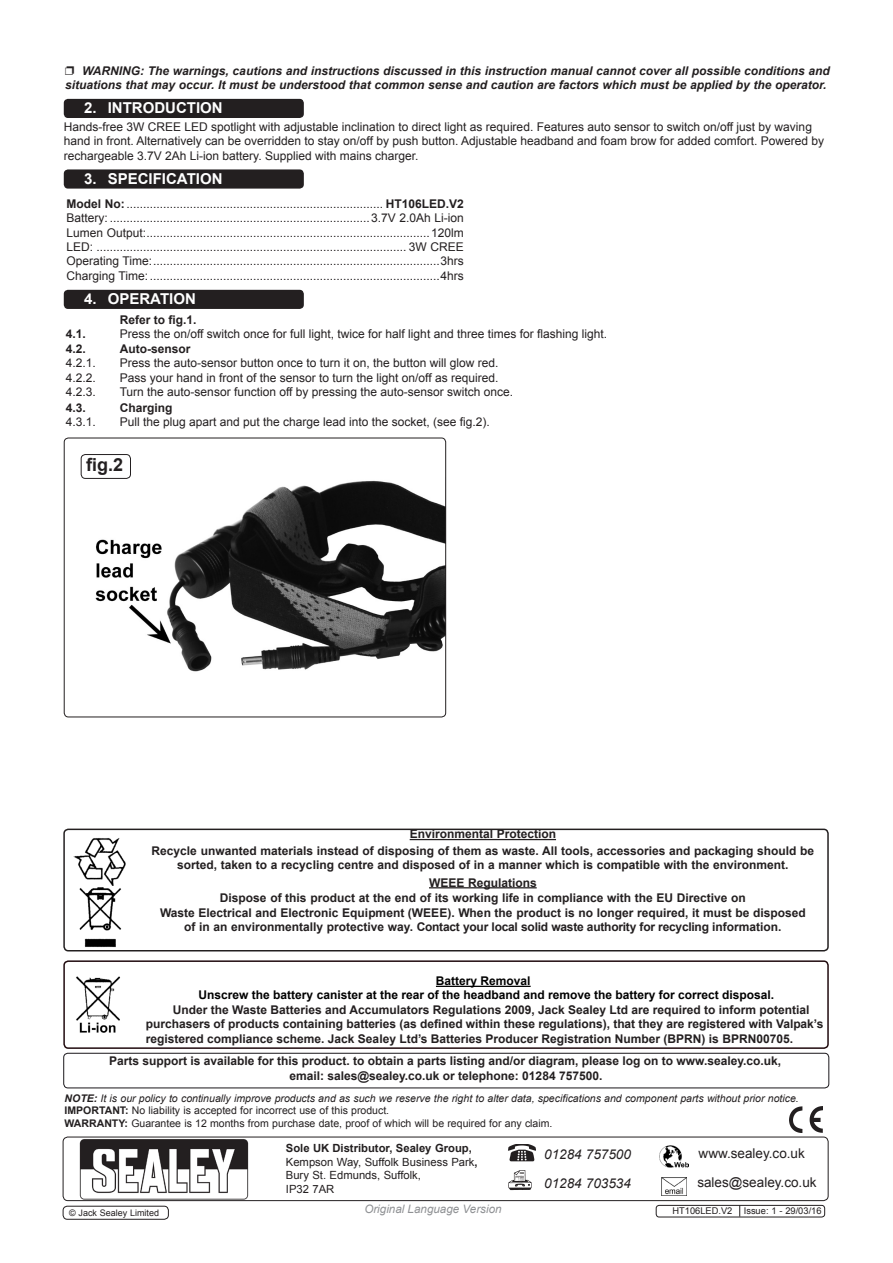
<style>
.page{position:relative;width:893px;height:1263px;background:#fff}
.page>*{position:absolute;margin:0;border:0;box-sizing:border-box;transform-origin:0 0}
.t1{font:700 18px "Arial";color:#231f20}
.CHAPTER_HEADER_10poi{font:700 15px "Arial";color:#fff}
.t2{font:13.5px "Arial";color:#231f20}
.t3{font:italic 13.5px "Arial";color:#231f20}
.t4{font:12px/14.4px "Arial";color:#231f20}
.t5{font:700 12px/14.4px "Arial";color:#231f20;text-align:center}
.t6{font:italic 700 12px "Arial";color:#231f20}
.t7{font:700 12px "Arial";color:#000}
.t8{font:700 12px "Arial";letter-spacing:-.02em;color:#231f20}
.t9{font:italic 11.7px "Arial";color:#8f9194}
.t10{font:11.25px/13.5px "Arial";color:#231f20}
.t11{font:10.5px "Arial";color:#231f20}
.t12{font:italic 10.5px "Arial";color:#231f20}
.t13{font:9.3px "Arial";color:#231f20}
.t14{font:9px "Arial";color:#231f20}
.s1{font-weight:700}
</style>
<div class="page">
<img style="left:76px;top:976px;width:44px;height:57px">
<div style="left:63px;top:1053px;width:766px;height:35px;border:1px solid #1a171b;border-radius:4px"></div>
<div style="left:64px;top:99px;width:240px;height:19px;background:#231f20;border-radius:4px"></div>
<div style="left:64px;top:169px;width:240px;height:20px;background:#231f20;border-radius:4px"></div>
<div style="left:64px;top:290px;width:240px;height:19px;background:#231f20;border-radius:4px"></div>
<div style="left:63px;top:828px;width:766px;height:123px;border:2px solid #231f20;border-radius:4px"></div>
<img style="left:73px;top:838px;width:53px;height:48px">
<img style="left:79px;top:887px;width:43px;height:60px">
<hr style="left:410px;top:839px;width:146px;height:1px;background:#231f20">
<hr style="left:429px;top:887px;width:108px;height:1px;background:#231f20">
<hr style="left:436px;top:986px;width:95px;height:1px;background:#000">
<div style="left:63px;top:960px;width:766px;height:89px;border:2px solid #200a0e;border-radius:4px"></div>
<div style="left:63px;top:1137px;width:765px;height:64px;border:1px solid #231f20;border-radius:5px"></div>
<img style="left:80px;top:1138px;width:168px;height:61px">
<img style="left:790px;top:1106px;width:32px;height:26px">
<img style="left:508px;top:1170px;width:24px;height:20px">
<img style="left:508px;top:1144px;width:27px;height:18px">
<img style="left:661px;top:1177px;width:26px;height:18px">
<img style="left:660px;top:1145px;width:28px;height:22px">
<img style="left:81px;top:477px;width:363px;height:195px">
<div style="left:64px;top:438px;width:382px;height:279px;border:1px solid #231f20;border-radius:4px"></div>
<div style="left:81px;top:454px;width:50px;height:25px;border:1px solid #231f20;border-radius:4px"></div>
<div style="left:63px;top:1206px;width:106px;height:13px;border:1px solid #231f20;border-radius:4px"></div>
<div style="left:656px;top:1205px;width:169px;height:12px;border:1px solid #231f20;border-radius:3px"></div>
<p class="t6" style="left:82px;top:63px;width:749px">WARNING: The warnings, cautions and instructions discussed in this instruction manual cannot cover all possible conditions and</p>
<p class="t6" style="left:65px;top:77px;width:763px">situations that may occur. It must be understood that common sense and caution are factors which must be applied by the operator.</p>
<p class="CHAPTER_HEADER_10poi" style="left:84px;top:98px;width:140px">2. INTRODUCTION</p>
<p class="t4" style="left:64px;top:119px;width:762px">Hands-free 3W CREE LED spotlight with adjustable inclination to direct light as required. Features auto sensor to switch on/off just by waving hand in front. Alternatively can be overridden to stay on/off by push button. Adjustable headband and foam brow for added comfort. Powered by rechargeable 3.7V 2Ah Li-ion battery. Supplied with mains charger.</p>
<p class="CHAPTER_HEADER_10poi" style="left:84px;top:169px;width:140px">3. SPECIFICATION</p>
<p class="t4" style="left:66px;top:196px;width:399px"><span class="s1">Model No:</span>............................................................................. <span class="s1">HT106LED.V2</span></p>
<p class="t4" style="left:66px;top:211px;width:399px">Battery: ..............................................................................3.7V 2.0Ah Li-ion</p>
<p class="t4" style="left:66px;top:225px;width:399px">Lumen Output:.....................................................................................120lm</p>
<p class="t4" style="left:66px;top:240px;width:399px">LED: ............................................................................................. 3W CREE</p>
<p class="t4" style="left:66px;top:254px;width:399px">Operating Time:......................................................................................3hrs</p>
<p class="t4" style="left:66px;top:268px;width:399px">Charging Time:.......................................................................................4hrs</p>
<p class="CHAPTER_HEADER_10poi" style="left:84px;top:289px;width:113px">4. OPERATION</p>
<p class="t5" style="left:120px;top:313px;width:78px">Refer to fig.1.</p>
<p class="t5" style="left:66px;top:327px;width:22px">4.1.</p>
<p class="t4" style="left:120px;top:327px;width:489px">Press the on/off switch once for full light, twice for half light and three times for flashing light.</p>
<p class="t5" style="left:66px;top:342px;width:22px">4.2.</p>
<p class="t5" style="left:120px;top:342px;width:72px">Auto-sensor</p>
<p class="t4" style="left:66px;top:356px;width:32px">4.2.1.</p>
<p class="t4" style="left:120px;top:356px;width:380px">Press the auto-sensor button once to turn it on, the button will glow red.</p>
<p class="t4" style="left:66px;top:370px;width:32px">4.2.2.</p>
<p class="t4" style="left:120px;top:370px;width:380px">Pass your hand in front of the sensor to turn the light on/off as required.</p>
<p class="t4" style="left:66px;top:385px;width:32px">4.2.3.</p>
<p class="t4" style="left:120px;top:385px;width:395px">Turn the auto-sensor function off by pressing the auto-sensor switch once.</p>
<p class="t5" style="left:66px;top:401px;width:22px">4.3.</p>
<p class="t5" style="left:120px;top:401px;width:54px">Charging</p>
<p class="t4" style="left:66px;top:415px;width:32px">4.3.1.</p>
<p class="t4" style="left:120px;top:415px;width:372px">Pull the plug apart and put the charge lead into the socket, (see fig.2).</p>
<p class="t1" style="left:86px;top:453px;width:39px">fig.2</p>
<p class="t5" style="left:410px;top:827px;width:148px">Environmental Protection</p>
<p class="t5" style="left:152px;top:844px;width:664px">Recycle unwanted materials instead of disposing of them as waste. All tools, accessories and packaging should be sorted, taken to a recycling centre and disposed of in a manner which is compatible with the environment.</p>
<p class="t5" style="left:429px;top:875px;width:109px">WEEE Regulations</p>
<p class="t5" style="left:220px;top:891px;width:527px">Dispose of this product at the end of its working life in compliance with the EU Directive on</p>
<p class="t5" style="left:160px;top:905px;width:647px">Waste Electrical and Electronic Equipment (WEEE). When the product is no longer required, it must be disposed</p>
<p class="t8" style="left:184px;top:919px;width:599px">of in an environmentally protective way. Contact your local solid waste authority for recycling information.</p>
<p class="t7" style="left:436px;top:973px;width:96px">Battery Removal</p>
<p class="t7" style="left:199px;top:987px;width:577px">Unscrew the battery canister at the rear of the headband and remove the battery for correct disposal.</p>
<p class="t5" style="left:173px;top:1003px;width:638px">Under the Waste Batteries and Accumulators Regulations 2009, Jack Sealey Ltd are required to inform potential</p>
<p class="t5" style="left:146px;top:1017px;width:679px;text-align:left">purchasers of products containing batteries (as defined within these regulations), that they are registered with Valpak’s registered compliance scheme. Jack Sealey Ltd’s Batteries Producer Registration Number (BPRN) is BPRN00705.</p>
<p class="t5" style="left:109px;top:1054px;width:674px">Parts support is available for this product. to obtain a parts listing and/or diagram, please log on to www.sealey.co.uk,</p>
<p class="t5" style="left:289px;top:1069px;width:314px">email: sales@sealey.co.uk or telephone: 01284 757500.</p>
<p class="t12" style="left:65px;top:1091px;width:736px"><span class="s1">NOTE:</span> It is our policy to continually improve products and as such we reserve the right to alter data, specifications and component parts without prior notice.</p>
<p class="t11" style="left:65px;top:1104px;width:326px"><span class="s1">IMPORTANT:</span> No liability is accepted for incorrect use of this product.</p>
<p class="t11" style="left:65px;top:1116px;width:489px"><span class="s1">WARRANTY:</span> Guarantee is 12 months from purchase date, proof of which will be required for any claim.</p>
<p class="t3" style="left:544px;top:1145px;width:88px">01284 757500</p>
<p class="t3" style="left:544px;top:1174px;width:88px">01284 703534</p>
<p class="t2" style="left:697px;top:1174px;width:121px">sales@sealey.co.uk</p>
<p class="t10" style="left:286px;top:1142px;width:193px"><span class="s1">Sole UK Distributor, Sealey Group,<br></span>Kempson Way, Suffolk Business Park<span class="s1">,<br></span>Bury St. Edmunds, Suffolk,</p>
<p class="t10" style="left:286px;top:1182px;width:50px">IP32 7AR</p>
<p class="t2" style="left:699px;top:1144px;width:108px">www.sealey.co.uk</p>
<p class="t14" style="left:69px;top:1207px;width:91px">© Jack Sealey Limited</p>
<p class="t9" style="left:364px;top:1202px;width:139px">Original Language Version</p>
<p class="t13" style="left:672px;top:1205px;width:151px">HT106LED.V2 Issue: 1 - 29/03/16</p>
</div>
